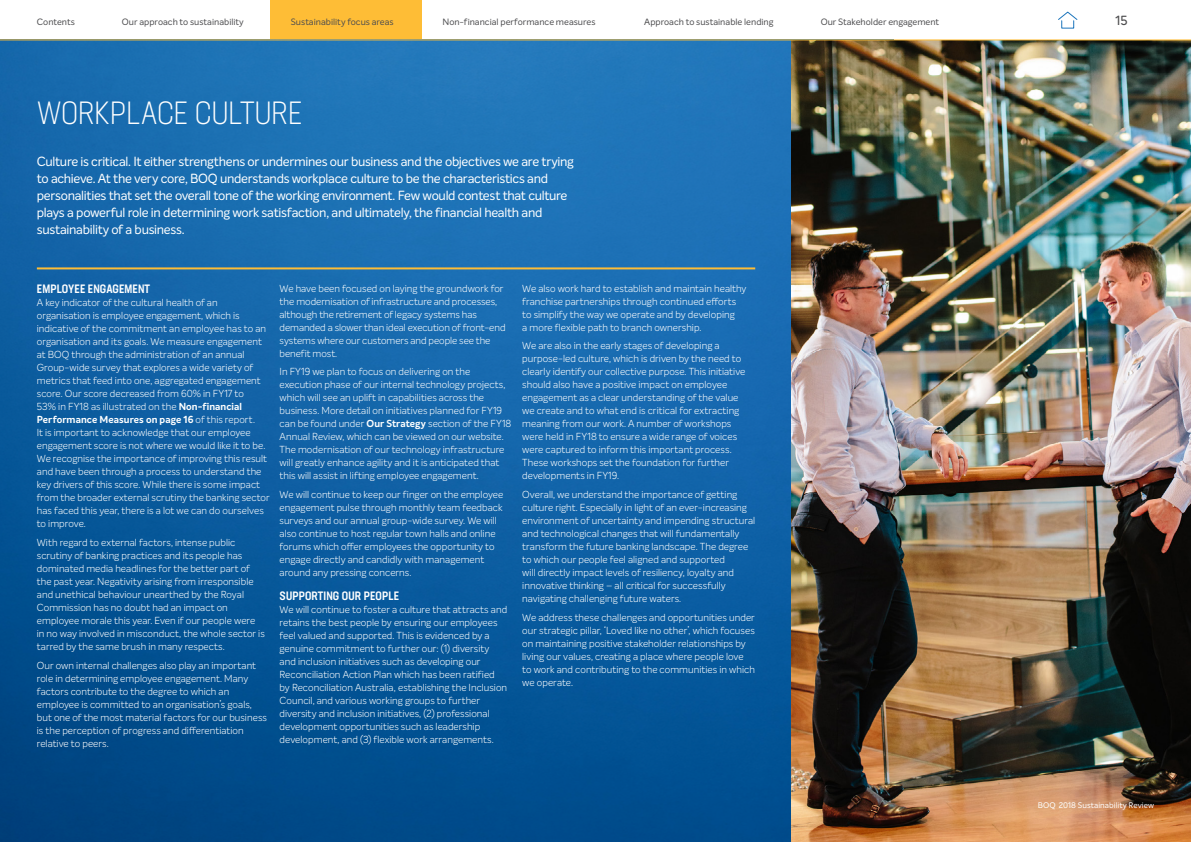
<style>
.page{position:relative;width:1191px;height:842px;background:#fff}
.page>*{position:absolute;margin:0;border:0;box-sizing:border-box;transform-origin:0 0}
.t1{font:300 condensed 32px "Neusa Next Pro";letter-spacing:-.01em;color:#fff}
.t2{font:13px/17px "Intelo";letter-spacing:-.025em;color:#fff}
.t3{font:500 13px "Intelo";color:#4d4d4f}
.t4{font:500 condensed 12px "Neusa Next Pro";letter-spacing:.01em;color:#fff}
.t5{font:300 10px/13px "Intelo";letter-spacing:.005em;color:#fff}
.t6{font:9px "Intelo";color:#4d4d4f}
.t7{font:8px "Intelo";letter-spacing:.005em;color:#fff}
.s1{font-weight:700}
</style>
<div class="page">
<div style="left:270px;top:0;width:152px;height:40px;background:#febd36"></div>
<img style="left:0;top:41px;width:791px;height:801px">
<svg style="left:1058px;top:11px;width:20px;height:18px"></svg>
<img style="left:791px;top:41px;width:400px;height:801px">
<hr style="left:37px;top:267px;width:718px;height:2px;background:#febd36">
<hr style="left:0;top:40px;width:1191px;height:1px;background:#febd36">
<p class="t6" style="left:37px;top:16px;width:40px">Contents</p>
<p class="t6" style="left:122px;top:16px;width:123px">Our approach to sustainability</p>
<p class="t6" style="left:291px;top:16px;width:104px">Sustainability focus areas</p>
<p class="t6" style="left:442px;top:16px;width:154px">Non-financial performance measures</p>
<p class="t6" style="left:644px;top:16px;width:131px">Approach to sustainable lending</p>
<p class="t6" style="left:820px;top:16px;width:120px">Our Stakeholder engagement</p>
<h1 class="t1" style="left:37px;top:93px;width:267px">WORKPLACE CULTURE</h1>
<p class="t2" style="left:37px;top:153px;width:538px">Culture is critical. It either strengthens or undermines our business and the objectives we are trying to achieve. At the very core, BOQ understands workplace culture to be the characteristics and personalities that set the overall tone of the working environment. Few would contest that culture plays a powerful role in determining work satisfaction, and ultimately, the financial health and sustainability of a business.</p>
<p class="t4" style="left:37px;top:281px;width:115px">EMPLOYEE ENGAGEMENT</p>
<p class="t5" style="left:37px;top:296px;width:234px">A key indicator of the cultural health of an organisation is employee engagement, which is indicative of the commitment an employee has to an organisation and its goals. We measure engagement at BOQ through the administration of an annual Group-wide survey that explores a wide variety of metrics that feed into one, aggregated engagement score. Our score decreased from 60% in FY17 to<br>53% in FY18 as illustrated on the <span class="s1">Non-financial Performance Measures on page 16</span> of this report.<br>It is important to acknowledge that our employee engagement score is not where we would like it to be.<br>We recognise the importance of improving this result and have been through a process to understand the key drivers of this score. While there is some impact from the broader external scrutiny the banking sector has faced this year, there is a lot we can do ourselves to improve.</p>
<p class="t5" style="left:37px;top:536px;width:229px">With regard to external factors, intense public scrutiny of banking practices and its people has dominated media headlines for the better part of the past year. Negativity arising from irresponsible and unethical behaviour unearthed by the Royal Commission has no doubt had an impact on employee morale this year. Even if our people were in no way involved in misconduct, the whole sector is tarred by the same brush in many respects.</p>
<p class="t5" style="left:37px;top:659px;width:232px">Our own internal challenges also play an important role in determining employee engagement. Many factors contribute to the degree to which an employee is committed to an organisation’s goals, but one of the most material factors for our business is the perception of progress and differentiation relative to peers.</p>
<p class="t5" style="left:279px;top:282px;width:227px">We have been focused on laying the groundwork for the modernisation of infrastructure and processes, although the retirement of legacy systems has demanded a slower than ideal execution of front-end systems where our customers and people see the benefit most.</p>
<p class="t5" style="left:279px;top:365px;width:233px">In FY19 we plan to focus on delivering on the execution phase of our internal technology projects, which will see an uplift in capabilities across the business. More detail on initiatives planned for FY19 can be found under <span class="s1">Our Strategy</span> section of the FY18<br>Annual Review, which can be viewed on our website.<br>The modernisation of our technology infrastructure will greatly enhance agility and it is anticipated that this will assist in lifting employee engagement.</p>
<p class="t5" style="left:279px;top:488px;width:225px">We will continue to keep our finger on the employee engagement pulse through monthly team feedback surveys and our annual group-wide survey. We will also continue to host regular town halls and online forums which offer employees the opportunity to engage directly and candidly with management around any pressing concerns.</p>
<p class="t4" style="left:280px;top:589px;width:121px">SUPPORTING OUR PEOPLE</p>
<p class="t5" style="left:279px;top:603px;width:229px">We will continue to foster a culture that attracts and retains the best people by ensuring our employees feel valued and supported. This is evidenced by a genuine commitment to further our: (1) diversity and inclusion initiatives such as developing our Reconciliation Action Plan which has been ratified by Reconciliation Australia, establishing the Inclusion Council, and various working groups to further diversity and inclusion initiatives, (2) professional development opportunities such as leadership development, and (3) flexible work arrangements.</p>
<p class="t5" style="left:522px;top:282px;width:226px">We also work hard to establish and maintain healthy franchise partnerships through continued efforts to simplify the way we operate and by developing<br>a more flexible path to branch ownership.</p>
<p class="t5" style="left:522px;top:339px;width:225px">We are also in the early stages of developing a purpose-led culture, which is driven by the need to clearly identify our collective purpose. This initiative should also have a positive impact on employee engagement as a clear understanding of the value we create and to what end is critical for extracting meaning from our work. A number of workshops were held in FY18 to ensure a wide range of voices were captured to inform this important process.<br>These workshops set the foundation for further developments in FY19.</p>
<p class="t5" style="left:522px;top:488px;width:234px">Overall, we understand the importance of getting culture right. Especially in light of an ever-increasing environment of uncertainty and impending structural and technological changes that will fundamentally transform the future banking landscape. The degree to which our people feel aligned and supported<br>will directly impact levels of resiliency, loyalty and innovative thinking – all critical for successfully navigating challenging future waters.</p>
<p class="t5" style="left:522px;top:611px;width:234px">We address these challenges and opportunities under our strategic pillar, ‘Loved like no other’, which focuses on maintaining positive stakeholder relationships by living our values, creating a place where people love to work and contributing to the communities in which we operate.</p>
<h2 class="t3" style="left:1115px;top:12px;width:14px">15</h2>
<p class="t7" style="left:1037px;top:800px;width:118px">BOQ 2018 Sustainability Review</p>
</div>
